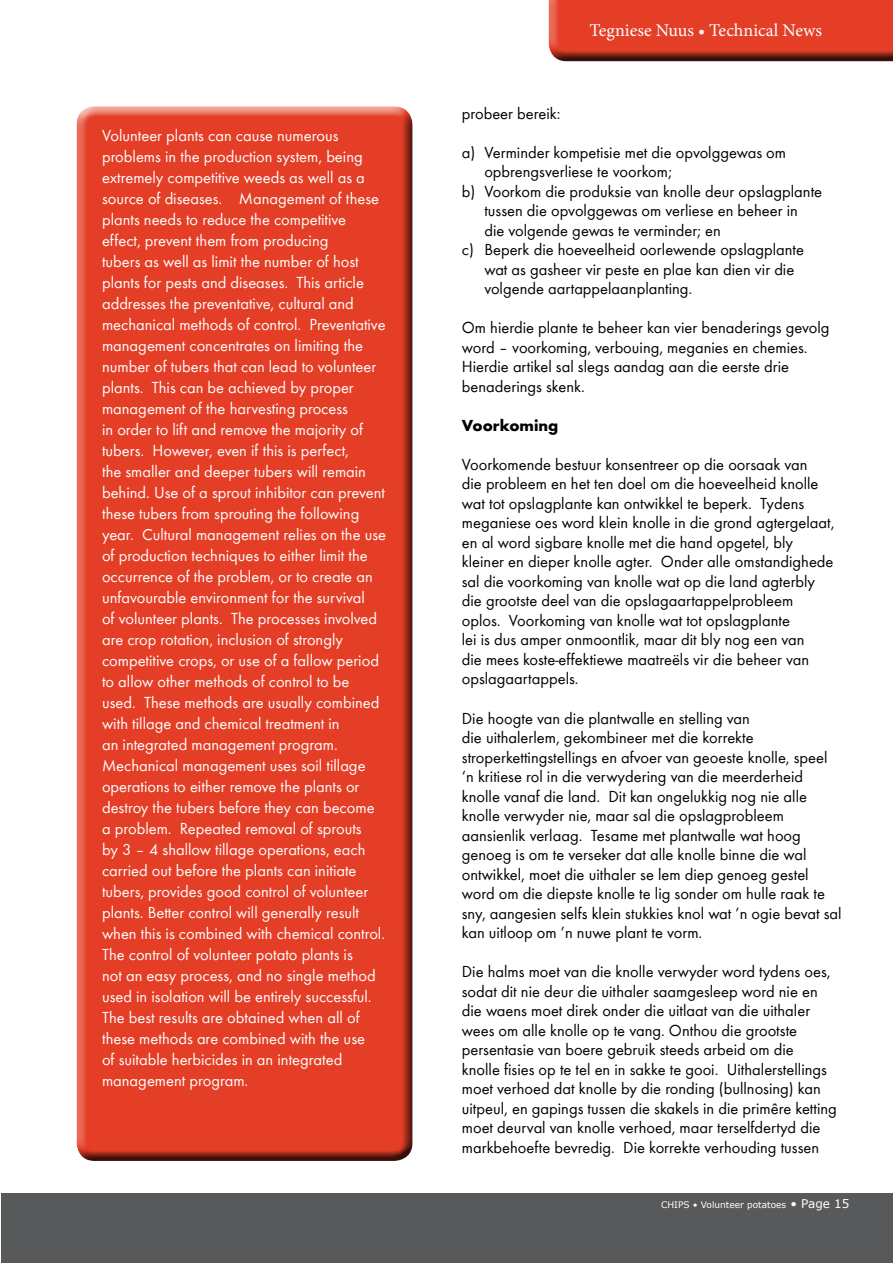
<style>
.page{position:relative;width:893px;height:1263px;background:#fff}
.page>*{position:absolute;margin:0;border:0;box-sizing:border-box;transform-origin:0 0}
.t1{font:18px "Minion Pro";color:#fff}
.t2{font:16.5px/19.5px "Bright";color:#000}
.t3{font:16.5px/21px "Bright";color:#fff}
.t4{font:700 16.5px "Bright";color:#000}
.t5{font:9px "MS Reference Sans Serif";color:#fff}
.s1{font-size:12px}
</style>
<div class="page">
<div style="left:1px;top:1193px;width:892px;height:70px;background:#58595b"></div>
<div style="left:547px;top:0;width:346px;height:62px;background:#000;opacity:.75"></div>
<div style="left:74px;top:110px;width:339px;height:1052px;background:#000;opacity:.75"></div>
<p class="t3" style="left:102px;top:125px;width:286px">Volunteer plants can cause numerous problems in the production system, being extremely competitive weeds as well as a source of diseases. Management of these plants needs to reduce the competitive effect, prevent them from producing<br>tubers as well as limit the number of host plants for pests and diseases. This article addresses the preventative, cultural and mechanical methods of control. Preventative management concentrates on limiting the number of tubers that can lead to volunteer plants. This can be achieved by proper management of the harvesting process<br>in order to lift and remove the majority of tubers. However, even if this is perfect,<br>the smaller and deeper tubers will remain behind. Use of a sprout inhibitor can prevent these tubers from sprouting the following year. Cultural management relies on the use of production techniques to either limit the occurrence of the problem, or to create an unfavourable environment for the survival<br>of volunteer plants. The processes involved are crop rotation, inclusion of strongly competitive crops, or use of a fallow period to allow other methods of control to be used. These methods are usually combined with tillage and chemical treatment in<br>an integrated management program.<br>Mechanical management uses soil tillage operations to either remove the plants or destroy the tubers before they can become a problem. Repeated removal of sprouts<br>by 3 – 4 shallow tillage operations, each carried out before the plants can initiate tubers, provides good control of volunteer plants. Better control will generally result when this is combined with chemical control.<br>The control of volunteer potato plants is<br>not an easy process, and no single method used in isolation will be entirely successful.<br>The best results are obtained when all of these methods are combined with the use<br>of suitable herbicides in an integrated management program.</p>
<p class="t1" style="left:590px;top:18px;width:234px">Tegniese Nuus • Technical News</p>
<p class="t2" style="left:462px;top:104px;width:100px">probeer bereik:</p>
<p class="t2" style="left:462px;top:143px;width:326px">a) Verminder kompetisie met die opvolggewas om</p>
<p class="t2" style="left:484px;top:162px;width:189px">opbrengsverliese te voorkom;</p>
<p class="t2" style="left:462px;top:182px;width:362px">b) Voorkom die produksie van knolle deur opslagplante</p>
<p class="t2" style="left:484px;top:201px;width:315px">tussen die opvolggewas om verliese en beheer in</p>
<p class="t2" style="left:484px;top:221px;width:238px">die volgende gewas te verminder; en</p>
<p class="t2" style="left:462px;top:240px;width:344px">c) Beperk die hoeveelheid oorlewende opslagplante</p>
<p class="t2" style="left:484px;top:260px;width:311px">wat as gasheer vir peste en plae kan dien vir die</p>
<p class="t2" style="left:484px;top:279px;width:209px">volgende aartappelaanplanting.</p>
<p class="t2" style="left:462px;top:318px;width:369px">Om hierdie plante te beheer kan vier benaderings gevolg word – voorkoming, verbouing, meganies en chemies.<br>Hierdie artikel sal slegs aandag aan die eerste drie benaderings skenk.</p>
<p class="t4" style="left:462px;top:416px;width:98px">Voorkoming</p>
<p class="t2" style="left:462px;top:455px;width:374px">Voorkomende bestuur konsentreer op die oorsaak van<br>die probleem en het ten doel om die hoeveelheid knolle wat tot opslagplante kan ontwikkel te beperk. Tydens meganiese oes word klein knolle in die grond agtergelaat, en al word sigbare knolle met die hand opgetel, bly kleiner en dieper knolle agter. Onder alle omstandighede sal die voorkoming van knolle wat op die land agterbly die grootste deel van die opslagaartappelprobleem oplos. Voorkoming van knolle wat tot opslagplante<br>lei is dus amper onmoontlik, maar dit bly nog een van<br>die mees koste-effektiewe maatreëls vir die beheer van opslagaartappels.</p>
<p class="t2" style="left:462px;top:708px;width:381px">Die hoogte van die plantwalle en stelling van<br>die uithalerlem, gekombineer met die korrekte stroperkettingstellings en afvoer van geoeste knolle, speel ‘n kritiese rol in die verwydering van die meerderheid knolle vanaf die land. Dit kan ongelukkig nog nie alle knolle verwyder nie, maar sal die opslagprobleem aansienlik verlaag. Tesame met plantwalle wat hoog genoeg is om te verseker dat alle knolle binne die wal ontwikkel, moet die uithaler se lem diep genoeg gestel word om die diepste knolle te lig sonder om hulle raak te sny, aangesien selfs klein stukkies knol wat ’n ogie bevat sal kan uitloop om ’n nuwe plant te vorm.</p>
<p class="t2" style="left:462px;top:962px;width:376px">Die halms moet van die knolle verwyder word tydens oes, sodat dit nie deur die uithaler saamgesleep word nie en die waens moet direk onder die uitlaat van die uithaler wees om alle knolle op te vang. Onthou die grootste persentasie van boere gebruik steeds arbeid om die<br>knolle fisies op te tel en in sakke te gooi. Uithalerstellings moet verhoed dat knolle by die ronding (bullnosing) kan uitpeul, en gapings tussen die skakels in die primêre ketting moet deurval van knolle verhoed, maar terselfdertyd die markbehoefte bevredig. Die korrekte verhouding tussen</p>
<p class="t5" style="left:661px;top:1199px;width:190px">CHIPS • Volunteer potatoes <span class="s1">• Page 15</span></p>
</div>
